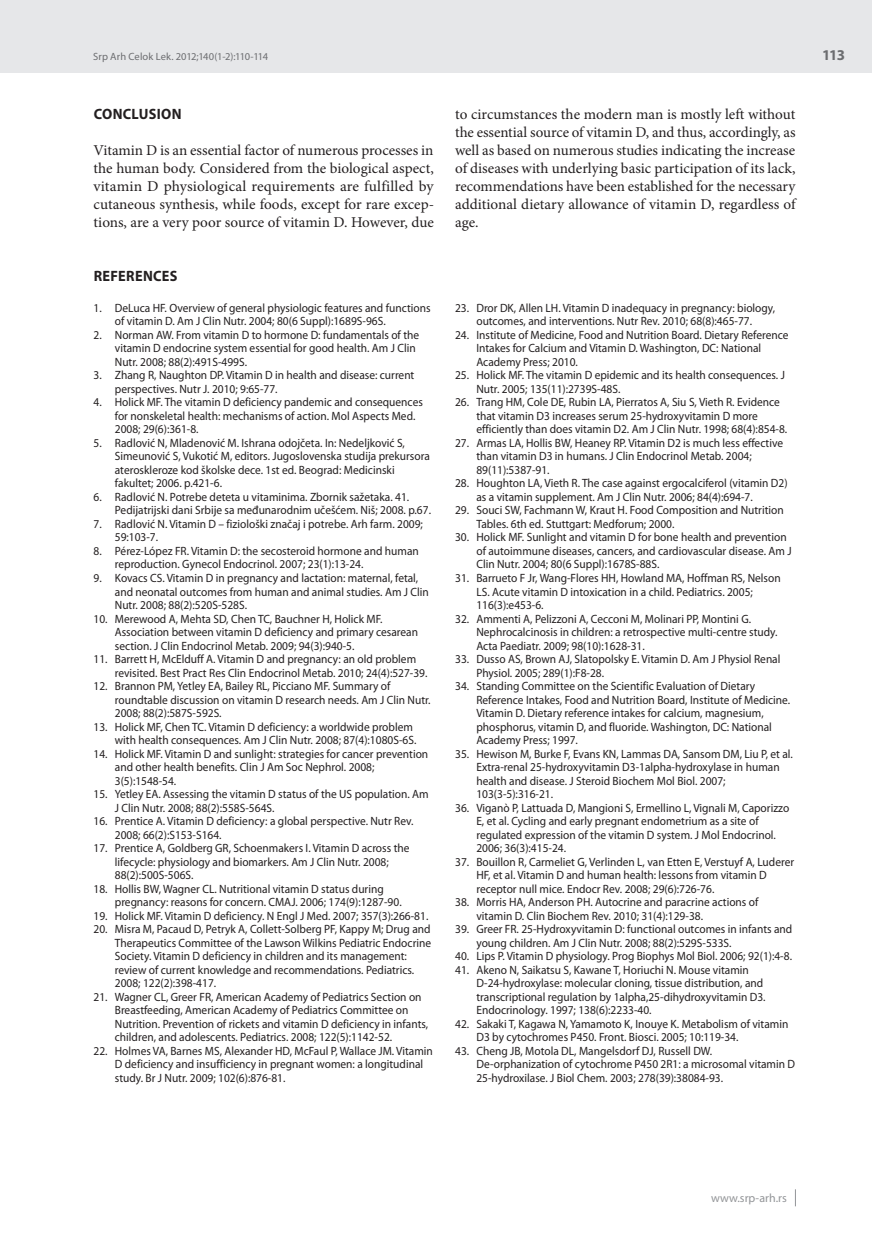
<style>
.page{position:relative;width:872px;height:1234px;background:#fff}
.page>*{position:absolute;margin:0;border:0;box-sizing:border-box;transform-origin:0 0}
.t1{font:15px/18px "Minion Pro";color:#231f20;text-align:justify}
.t2{font:700 15px "Myriad Pro";letter-spacing:.02em;color:#231f20;scale:.95 1}
.t3{font:700 15px "Myriad Pro";color:#6c6d70}
.t4{font:12px/13.5px "Myriad Pro";color:#231f20;scale:.95 1}
.t5{font:12px "Myriad Pro";letter-spacing:.005em;color:#939598}
.t6{font:10.5px "Myriad Pro";letter-spacing:.01em;color:#6c6d70}
</style>
<div class="page">
<div style="left:0;top:0;width:872px;height:72px;background:#e6e7e9"></div>
<svg style="left:795px;top:1189px;width:1px;height:16px"></svg>
<p class="t6" style="left:93px;top:50px;width:176px">Srp Arh Celok Lek. 2012;140(1-2):110-114</p>
<p class="t2" style="left:94px;top:104px;width:94px">CONCLUSION</p>
<p class="t1" style="left:94px;top:141px;width:342px">Vitamin D is an essential factor of numerous processes in the human body. Considered from the biological aspect, vitamin D physiological requirements are fulfilled by cutaneous synthesis, while foods, except for rare excep&shy;tions, are a very poor source of vitamin D. However, due</p>
<p class="t2" style="left:94px;top:266px;width:90px">REFERENCES</p>
<p class="t4" style="left:115px;top:301px;width:334px;text-indent:-21px">1. DeLuca HF. Overview of general physiologic features and functions of vitamin D. Am J Clin Nutr. 2004; 80(6 Suppl):1689S-96S.</p>
<p class="t4" style="left:115px;top:328px;width:322px;text-indent:-21px">2. Norman AW. From vitamin D to hormone D: fundamentals of the vitamin D endocrine system essential for good health. Am J Clin<br>Nutr. 2008; 88(2):491S-499S.</p>
<p class="t4" style="left:115px;top:368px;width:317px;text-indent:-21px">3. Zhang R, Naughton DP. Vitamin D in health and disease: current perspectives. Nutr J. 2010; 9:65-77.</p>
<p class="t4" style="left:115px;top:395px;width:326px;text-indent:-21px">4. Holick MF. The vitamin D deficiency pandemic and consequences for nonskeletal health: mechanisms of action. Mol Aspects Med.<br>2008; 29(6):361-8.</p>
<p class="t4" style="left:115px;top:436px;width:333px;text-indent:-21px">5. Radlović N, Mladenović M. Ishrana odojčeta. In: Nedeljković S, Simeunović S, Vukotić M, editors. Jugoslovenska studija prekursora ateroskleroze kod školske dece. 1st ed. Beograd: Medicinski fakultet; 2006. p.421-6.</p>
<p class="t4" style="left:115px;top:490px;width:334px;text-indent:-21px">6. Radlović N. Potrebe deteta u vitaminima. Zbornik sažetaka. 41.<br>Pedijatrijski dani Srbije sa međunarodnim učešćem. Niš; 2008. p.67.</p>
<p class="t4" style="left:115px;top:517px;width:326px;text-indent:-21px">7. Radlović N. Vitamin D – fiziološki značaj i potrebe. Arh farm. 2009;<br>59:103-7.</p>
<p class="t4" style="left:115px;top:544px;width:321px;text-indent:-21px">8. Pérez-López FR. Vitamin D: the secosteroid hormone and human reproduction. Gynecol Endocrinol. 2007; 23(1):13-24.</p>
<p class="t4" style="left:115px;top:571px;width:332px;text-indent:-21px">9. Kovacs CS. Vitamin D in pregnancy and lactation: maternal, fetal, and neonatal outcomes from human and animal studies. Am J Clin<br>Nutr. 2008; 88(2):520S-528S.</p>
<p class="t4" style="left:115px;top:611px;width:321px;text-indent:-21px">10. Merewood A, Mehta SD, Chen TC, Bauchner H, Holick MF.<br>Association between vitamin D deficiency and primary cesarean section. J Clin Endocrinol Metab. 2009; 94(3):940-5.</p>
<p class="t4" style="left:115px;top:652px;width:331px;text-indent:-21px">11. Barrett H, McElduff A. Vitamin D and pregnancy: an old problem revisited. Best Pract Res Clin Endocrinol Metab. 2010; 24(4):527-39.</p>
<p class="t4" style="left:115px;top:679px;width:334px;text-indent:-21px">12. Brannon PM, Yetley EA, Bailey RL, Picciano MF. Summary of roundtable discussion on vitamin D research needs. Am J Clin Nutr.<br>2008; 88(2):587S-592S.</p>
<p class="t4" style="left:94px;top:719px;width:341px;text-align:right">13. Holick MF, Chen TC. Vitamin D deficiency: a worldwide problem with health consequences. Am J Clin Nutr. 2008; 87(4):1080S-6S.</p>
<p class="t4" style="left:115px;top:746px;width:331px;text-indent:-21px">14. Holick MF. Vitamin D and sunlight: strategies for cancer prevention and other health benefits. Clin J Am Soc Nephrol. 2008;<br>3(5):1548-54.</p>
<p class="t4" style="left:115px;top:787px;width:332px;text-indent:-21px">15. Yetley EA. Assessing the vitamin D status of the US population. Am<br>J Clin Nutr. 2008; 88(2):558S-564S.</p>
<p class="t4" style="left:115px;top:814px;width:316px;text-indent:-21px">16. Prentice A. Vitamin D deficiency: a global perspective. Nutr Rev.<br>2008; 66(2):S153-S164.</p>
<p class="t4" style="left:115px;top:841px;width:312px;text-indent:-21px">17. Prentice A, Goldberg GR, Schoenmakers I. Vitamin D across the lifecycle: physiology and biomarkers. Am J Clin Nutr. 2008;<br>88(2):500S-506S.</p>
<p class="t4" style="left:115px;top:881px;width:303px;text-indent:-21px">18. Hollis BW, Wagner CL. Nutritional vitamin D status during pregnancy: reasons for concern. CMAJ. 2006; 174(9):1287-90.</p>
<p class="t4" style="left:94px;top:908px;width:354px">19. Holick MF. Vitamin D deficiency. N Engl J Med. 2007; 357(3):266-81.</p>
<p class="t4" style="left:115px;top:922px;width:334px;text-indent:-21px">20. Misra M, Pacaud D, Petryk A, Collett-Solberg PF, Kappy M; Drug and Therapeutics Committee of the Lawson Wilkins Pediatric Endocrine Society. Vitamin D deficiency in children and its management: review of current knowledge and recommendations. Pediatrics.<br>2008; 122(2):398-417.</p>
<p class="t4" style="left:115px;top:989px;width:331px;text-indent:-21px">21. Wagner CL, Greer FR, American Academy of Pediatrics Section on Breastfeeding, American Academy of Pediatrics Committee on Nutrition. Prevention of rickets and vitamin D deficiency in infants, children, and adolescents. Pediatrics. 2008; 122(5):1142-52.</p>
<p class="t4" style="left:115px;top:1043px;width:336px;text-indent:-21px">22. Holmes VA, Barnes MS, Alexander HD, McFaul P, Wallace JM. Vitamin<br>D deficiency and insufficiency in pregnant women: a longitudinal study. Br J Nutr. 2009; 102(6):876-81.</p>
<p class="t1" style="left:455px;top:105px;width:342px">to circumstances the modern man is mostly left without the essential source of vitamin D, and thus, accordingly, as well as based on numerous studies indicating the increase of diseases with underlying basic participation of its lack, recommendations have been established for the necessary additional dietary allowance of vitamin D, regardless of age.</p>
<p class="t4" style="left:455px;top:301px;width:338px;text-align:center">23. Dror DK, Allen LH. Vitamin D inadequacy in pregnancy: biology, outcomes, and interventions. Nutr Rev. 2010; 68(8):465-77.</p>
<p class="t4" style="left:476px;top:328px;width:330px;text-indent:-21px">24. Institute of Medicine, Food and Nutrition Board. Dietary Reference<br>Intakes for Calcium and Vitamin D. Washington, DC: National<br>Academy Press; 2010.</p>
<p class="t4" style="left:476px;top:368px;width:326px;text-indent:-21px">25. Holick MF. The vitamin D epidemic and its health consequences. J<br>Nutr. 2005; 135(11):2739S-48S.</p>
<p class="t4" style="left:476px;top:395px;width:329px;text-indent:-21px">26. Trang HM, Cole DE, Rubin LA, Pierratos A, Siu S, Vieth R. Evidence that vitamin D3 increases serum 25-hydroxyvitamin D more efficiently than does vitamin D2. Am J Clin Nutr. 1998; 68(4):854-8.</p>
<p class="t4" style="left:476px;top:436px;width:324px;text-indent:-21px">27. Armas LA, Hollis BW, Heaney RP. Vitamin D2 is much less effective than vitamin D3 in humans. J Clin Endocrinol Metab. 2004;<br>89(11):5387-91.</p>
<p class="t4" style="left:476px;top:476px;width:329px;text-indent:-21px">28. Houghton LA, Vieth R. The case against ergocalciferol (vitamin D2) as a vitamin supplement. Am J Clin Nutr. 2006; 84(4):694-7.</p>
<p class="t4" style="left:476px;top:503px;width:325px;text-indent:-21px">29. Souci SW, Fachmann W, Kraut H. Food Composition and Nutrition<br>Tables. 6th ed. Stuttgart: Medforum; 2000.</p>
<p class="t4" style="left:476px;top:530px;width:333px;text-indent:-21px">30. Holick MF. Sunlight and vitamin D for bone health and prevention of autoimmune diseases, cancers, and cardiovascular disease. Am J<br>Clin Nutr. 2004; 80(6 Suppl):1678S-88S.</p>
<p class="t4" style="left:476px;top:571px;width:322px;text-indent:-21px">31. Barrueto F Jr, Wang-Flores HH, Howland MA, Hoffman RS, Nelson<br>LS. Acute vitamin D intoxication in a child. Pediatrics. 2005;<br>116(3):e453-6.</p>
<p class="t4" style="left:476px;top:611px;width:318px;text-indent:-21px">32. Ammenti A, Pelizzoni A, Cecconi M, Molinari PP, Montini G.<br>Nephrocalcinosis in children: a retrospective multi-centre study.<br>Acta Paediatr. 2009; 98(10):1628-31.</p>
<p class="t4" style="left:476px;top:652px;width:321px;text-indent:-21px">33. Dusso AS, Brown AJ, Slatopolsky E. Vitamin D. Am J Physiol Renal<br>Physiol. 2005; 289(1):F8-28.</p>
<p class="t4" style="left:476px;top:679px;width:332px;text-indent:-21px">34. Standing Committee on the Scientific Evaluation of Dietary Reference Intakes, Food and Nutrition Board, Institute of Medicine.<br>Vitamin D. Dietary reference intakes for calcium, magnesium, phosphorus, vitamin D, and fluoride. Washington, DC: National Academy Press; 1997.</p>
<p class="t4" style="left:476px;top:746px;width:334px;text-indent:-21px">35. Hewison M, Burke F, Evans KN, Lammas DA, Sansom DM, Liu P, et al.<br>Extra-renal 25-hydroxyvitamin D3-1alpha-hydroxylase in human health and disease. J Steroid Biochem Mol Biol. 2007; 103(3-5):316-21.</p>
<p class="t4" style="left:476px;top:800px;width:331px;text-indent:-21px">36. Viganò P, Lattuada D, Mangioni S, Ermellino L, Vignali M, Caporizzo E, et al. Cycling and early pregnant endometrium as a site of regulated expression of the vitamin D system. J Mol Endocrinol.<br>2006; 36(3):415-24.</p>
<p class="t4" style="left:476px;top:854px;width:336px;text-indent:-21px">37. Bouillon R, Carmeliet G, Verlinden L, van Etten E, Verstuyf A, Luderer<br>HF, et al. Vitamin D and human health: lessons from vitamin D receptor null mice. Endocr Rev. 2008; 29(6):726-76.</p>
<p class="t4" style="left:476px;top:895px;width:298px;text-indent:-21px">38. Morris HA, Anderson PH. Autocrine and paracrine actions of vitamin D. Clin Biochem Rev. 2010; 31(4):129-38.</p>
<p class="t4" style="left:476px;top:922px;width:334px;text-indent:-21px">39. Greer FR. 25-Hydroxyvitamin D: functional outcomes in infants and young children. Am J Clin Nutr. 2008; 88(2):529S-533S.</p>
<p class="t4" style="left:455px;top:949px;width:356px">40. Lips P. Vitamin D physiology. Prog Biophys Mol Biol. 2006; 92(1):4-8.</p>
<p class="t4" style="left:476px;top:962px;width:306px;text-indent:-21px">41. Akeno N, Saikatsu S, Kawane T, Horiuchi N. Mouse vitamin D-24-hydroxylase: molecular cloning, tissue distribution, and transcriptional regulation by 1alpha,25-dihydroxyvitamin D3.<br>Endocrinology. 1997; 138(6):2233-40.</p>
<p class="t4" style="left:476px;top:1016px;width:330px;text-indent:-21px">42. Sakaki T, Kagawa N, Yamamoto K, Inouye K. Metabolism of vitamin<br>D3 by cytochromes P450. Front. Biosci. 2005; 10:119-34.</p>
<p class="t4" style="left:476px;top:1043px;width:337px;text-indent:-21px">43. Cheng JB, Motola DL, Mangelsdorf DJ, Russell DW.<br>De-orphanization of cytochrome P450 2R1: a microsomal vitamin D<br>25-hydroxilase. J Biol Chem. 2003; 278(39):38084-93.</p>
<p class="t3" style="left:822px;top:45px;width:24px">113</p>
<p class="t5" style="left:711px;top:1190px;width:77px">www.srp-arh.rs</p>
</div>
